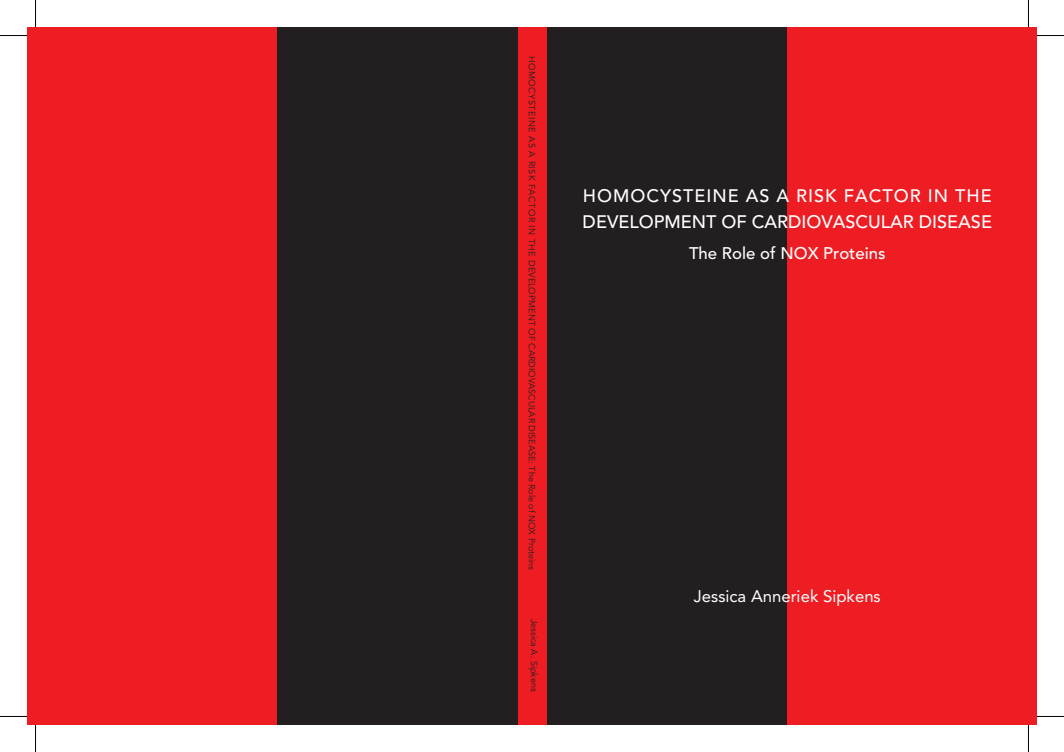
<style>
.page{position:relative;width:1064px;height:752px;background:#fff}
.page>*{position:absolute;margin:0;border:0;box-sizing:border-box;transform-origin:0 0}
.t1{font:500 18px/26px "Avenir LT Std";color:#fff}
.t2{font:16.7px "Avenir LT Std";color:#fff}
.t3{font:500 16.7px "Avenir LT Std";color:#fff}
.t4{font:9px "Avenir LT Std";color:#231f20}
</style>
<div class="page">
<div style="left:27px;top:27px;width:1009px;height:697px;background:#231f20"></div>
<div style="left:517px;top:27px;width:29px;height:697px;background:#ee1d23"></div>
<div style="left:787px;top:27px;width:249px;height:697px;background:#ee1d23"></div>
<div style="left:27px;top:27px;width:249px;height:697px;background:#ee1d23"></div>
<svg style="left:0;top:35px;width:27px;height:1px"></svg>
<svg style="left:1036px;top:35px;width:27px;height:1px"></svg>
<svg style="left:0;top:716px;width:27px;height:1px"></svg>
<svg style="left:1036px;top:715px;width:27px;height:2px"></svg>
<svg style="left:35px;top:0;width:1px;height:27px"></svg>
<svg style="left:35px;top:724px;width:1px;height:27px"></svg>
<p class="t4" style="left:537px;top:56px;width:515px;rotate:90deg">HOMOCYSTEINE AS A RISK FACTOR IN THE DEVELOPMENT OF CARDIOVASCULAR DISEASE: The Role of NOX Proteins</p>
<p class="t4" style="left:539px;top:618px;width:74px;rotate:90deg">Jessica A. Sipkens</p>
<h1 class="t1" style="left:582px;top:183px;width:411px">HOMOCYSTEINE AS A RISK FACTOR IN THE<br>DEVELOPMENT OF CARDIOVASCULAR DISEASE</h1>
<h2 class="t3" style="left:688px;top:244px;width:198px">The Role of NOX Proteins</h2>
<h2 class="t2" style="left:693px;top:586px;width:188px">Jessica Anneriek Sipkens</h2>
</div>
